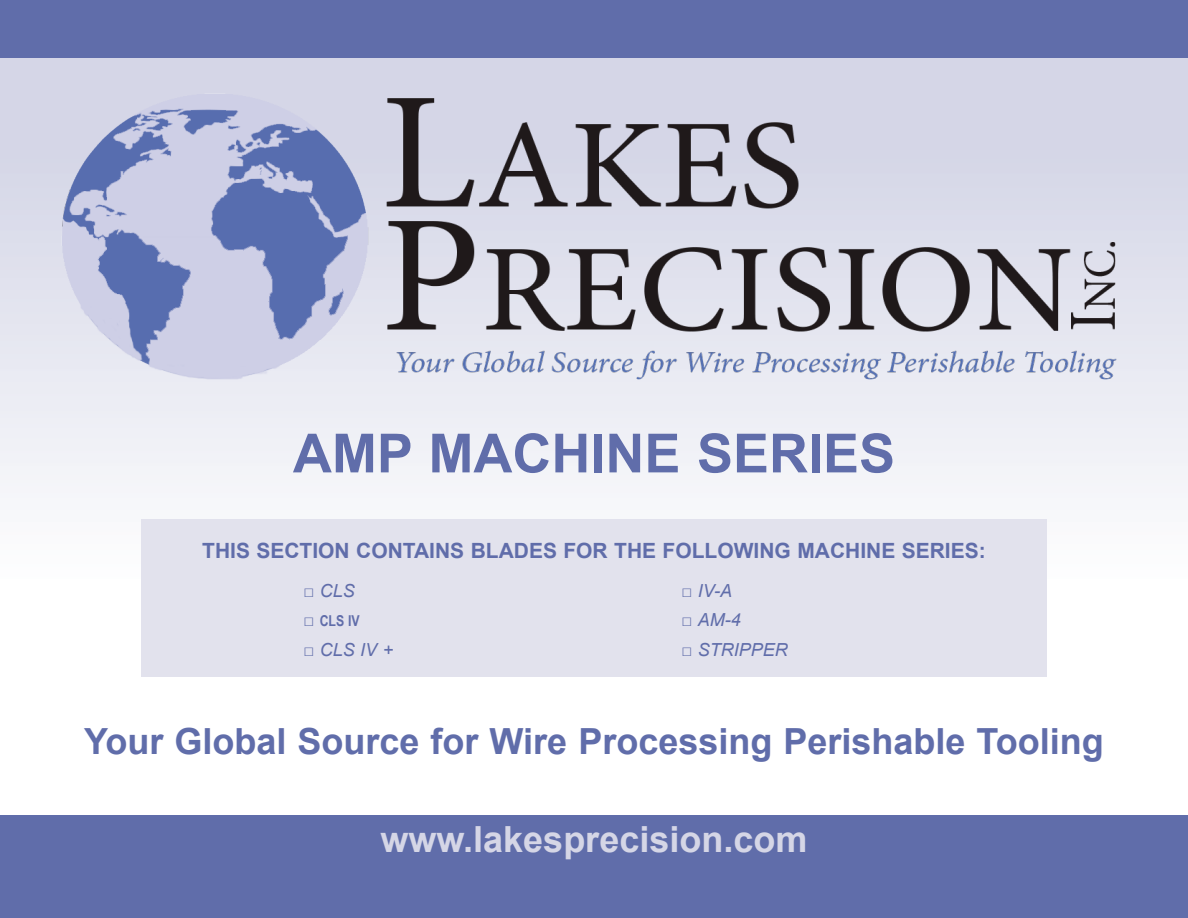
<style>
.page{position:relative;width:1188px;height:918px;background:#fff}
.page>*{position:absolute;margin:0;border:0;box-sizing:border-box;transform-origin:0 0}
.t1{font:700 54px "Arial";color:#606daa}
.t2{font:700 36px "Arial";color:#606daa}
.t3{font:700 36px "Arial";color:#d5d6e6}
.t4{font:700 21px "Arial";color:#606daa}
.t5{font:italic 18px "Arial";color:#606daa}
.t6{font:700 15px "Arial Narrow";color:#606daa}
.s1{font-style:normal}
.s2{font-family:"Arial";font-weight:400;font-size:18px}
</style>
<div class="page">
<div style="left:0;top:0;width:1188px;height:103px;background:#606daa"></div>
<div style="left:0;top:58px;width:1188px;height:757px;background:linear-gradient(to bottom,#d2d3e5,#fff)"></div>
<div style="left:141px;top:519px;width:906px;height:158px;background:#e2e2ed"></div>
<div style="left:0;top:815px;width:1188px;height:103px;background:#606daa"></div>
<img style="left:56px;top:73px;width:1076px;height:326px">
<p class="t1" style="left:293px;top:415px;width:604px">AMP MACHINE SERIES</p>
<p class="t4" style="left:202px;top:536px;width:785px">THIS SECTION CONTAINS BLADES FOR THE FOLLOWING MACHINE SERIES:</p>
<p class="t5" style="left:303px;top:579px;width:53px"><span class="s1">□</span> CLS</p>
<p class="t5" style="left:681px;top:579px;width:52px"><span class="s1">□</span> IV-A</p>
<p class="t6" style="left:303px;top:610px;width:58px"><span class="s2">□</span> CLS IV</p>
<p class="t5" style="left:681px;top:609px;width:61px"><span class="s1">□</span> AM-4</p>
<p class="t5" style="left:303px;top:638px;width:91px"><span class="s1">□</span> CLS IV +</p>
<p class="t5" style="left:681px;top:638px;width:108px"><span class="s1">□</span> STRIPPER</p>
<p class="t2" style="left:84px;top:716px;width:1021px">Your Global Source for Wire Processing Perishable Tooling</p>
<p class="t3" style="left:381px;top:814px;width:428px">www.lakesprecision.com</p>
</div>
